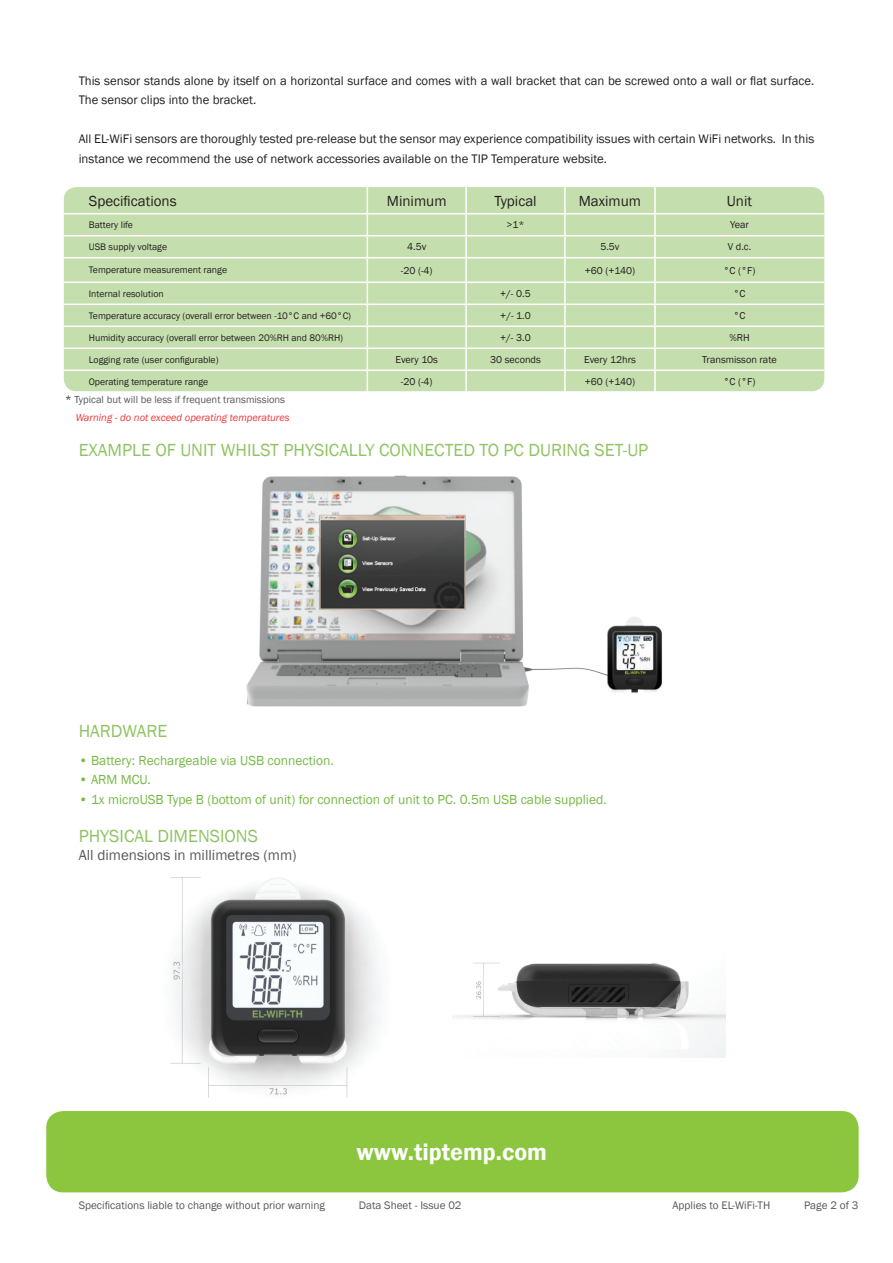
<style>
.page{position:relative;width:893px;height:1263px;background:#fff}
.page>*{position:absolute;margin:0;border:0;box-sizing:border-box;transform-origin:0 0}
.t1{font:600 24px "Franklin Gothic";color:#fff}
.t2{font:18px "Franklin Gothic";color:#8fc363}
.t3{font:15px "Franklin Gothic";color:#231f20}
.t4{font:15px "Franklin Gothic";color:#57585a}
.t5{font:13.5px "Franklin Gothic";color:#74b943}
.t6{font:12.75px/19.5px "Franklin Gothic";color:#231f20}
.t7{font:11.25px "Franklin Gothic";color:#57585a}
.t8{font:10.5px/18px "Franklin Gothic";color:#57585a}
.t9{font:10.35px "Franklin Gothic";color:#231f20}
.t10{font:9.75px "Franklin Gothic";color:#231f20}
.s1{font-size:11.25px;color:#231f20}
.s2{font-style:italic;color:#ee3638}
</style>
<div class="page">
<div style="left:64px;top:187px;width:760px;height:204px;background:#c5dead;border-radius:13px"></div>
<hr style="left:465px;top:187px;width:2px;height:26px;background:#fff">
<hr style="left:564px;top:187px;width:2px;height:26px;background:#fff">
<hr style="left:654px;top:187px;width:2px;height:26px;background:#fff">
<hr style="left:465px;top:214px;width:2px;height:21px;background:#fff">
<hr style="left:564px;top:214px;width:2px;height:21px;background:#fff">
<hr style="left:654px;top:214px;width:2px;height:21px;background:#fff">
<hr style="left:465px;top:236px;width:2px;height:21px;background:#fff">
<hr style="left:564px;top:236px;width:2px;height:21px;background:#fff">
<hr style="left:654px;top:236px;width:2px;height:21px;background:#fff">
<hr style="left:465px;top:258px;width:2px;height:24px;background:#fff">
<hr style="left:564px;top:258px;width:2px;height:24px;background:#fff">
<hr style="left:654px;top:258px;width:2px;height:24px;background:#fff">
<hr style="left:465px;top:283px;width:2px;height:21px;background:#fff">
<hr style="left:564px;top:283px;width:2px;height:21px;background:#fff">
<hr style="left:654px;top:283px;width:2px;height:21px;background:#fff">
<hr style="left:465px;top:305px;width:2px;height:21px;background:#fff">
<hr style="left:564px;top:305px;width:2px;height:21px;background:#fff">
<hr style="left:654px;top:305px;width:2px;height:21px;background:#fff">
<hr style="left:465px;top:327px;width:2px;height:20px;background:#fff">
<hr style="left:564px;top:327px;width:2px;height:20px;background:#fff">
<hr style="left:654px;top:327px;width:2px;height:20px;background:#fff">
<hr style="left:465px;top:349px;width:2px;height:20px;background:#fff">
<hr style="left:564px;top:349px;width:2px;height:20px;background:#fff">
<hr style="left:654px;top:349px;width:2px;height:20px;background:#fff">
<svg style="left:367px;top:187px;width:1px;height:204px"></svg>
<hr style="left:465px;top:371px;width:2px;height:21px;background:#fff">
<hr style="left:564px;top:371px;width:2px;height:21px;background:#fff">
<hr style="left:654px;top:371px;width:2px;height:21px;background:#fff">
<hr style="left:63px;top:213px;width:304px;height:1px;background:#fff">
<hr style="left:367px;top:213px;width:99px;height:1px;background:#fff">
<hr style="left:466px;top:213px;width:99px;height:1px;background:#fff">
<hr style="left:565px;top:213px;width:90px;height:1px;background:#fff">
<hr style="left:655px;top:213px;width:169px;height:1px;background:#fff">
<hr style="left:63px;top:235px;width:304px;height:1px;background:#fff">
<hr style="left:367px;top:235px;width:99px;height:1px;background:#fff">
<hr style="left:466px;top:235px;width:99px;height:1px;background:#fff">
<hr style="left:565px;top:235px;width:90px;height:1px;background:#fff">
<hr style="left:655px;top:235px;width:169px;height:1px;background:#fff">
<hr style="left:63px;top:257px;width:304px;height:1px;background:#fff">
<hr style="left:367px;top:257px;width:99px;height:1px;background:#fff">
<hr style="left:466px;top:257px;width:99px;height:1px;background:#fff">
<hr style="left:565px;top:257px;width:90px;height:1px;background:#fff">
<hr style="left:655px;top:257px;width:169px;height:1px;background:#fff">
<hr style="left:63px;top:282px;width:304px;height:1px;background:#fff">
<hr style="left:367px;top:282px;width:99px;height:1px;background:#fff">
<hr style="left:466px;top:282px;width:99px;height:1px;background:#fff">
<hr style="left:565px;top:282px;width:90px;height:1px;background:#fff">
<hr style="left:655px;top:282px;width:169px;height:1px;background:#fff">
<hr style="left:63px;top:304px;width:304px;height:1px;background:#fff">
<hr style="left:367px;top:304px;width:99px;height:1px;background:#fff">
<hr style="left:466px;top:304px;width:99px;height:1px;background:#fff">
<hr style="left:565px;top:304px;width:90px;height:1px;background:#fff">
<hr style="left:655px;top:304px;width:169px;height:1px;background:#fff">
<hr style="left:63px;top:326px;width:304px;height:1px;background:#fff">
<hr style="left:367px;top:326px;width:99px;height:1px;background:#fff">
<hr style="left:466px;top:326px;width:99px;height:1px;background:#fff">
<hr style="left:565px;top:326px;width:90px;height:1px;background:#fff">
<hr style="left:655px;top:326px;width:169px;height:1px;background:#fff">
<hr style="left:63px;top:347px;width:304px;height:2px;background:#fff">
<hr style="left:367px;top:347px;width:99px;height:2px;background:#fff">
<hr style="left:466px;top:347px;width:99px;height:2px;background:#fff">
<hr style="left:565px;top:347px;width:90px;height:2px;background:#fff">
<hr style="left:655px;top:347px;width:169px;height:2px;background:#fff">
<hr style="left:63px;top:369px;width:304px;height:2px;background:#fff">
<hr style="left:367px;top:369px;width:99px;height:2px;background:#fff">
<hr style="left:466px;top:369px;width:99px;height:2px;background:#fff">
<hr style="left:565px;top:369px;width:90px;height:2px;background:#fff">
<hr style="left:655px;top:369px;width:169px;height:2px;background:#fff">
<img style="left:246px;top:475px;width:416px;height:232px">
<img style="left:170px;top:877px;width:211px;height:221px">
<img style="left:452px;top:962px;width:273px;height:96px">
<div style="left:46px;top:1111px;width:813px;height:81px;background:#8bc63e;border-radius:17px"></div>
<p class="t6" style="left:79px;top:71px;width:737px">This sensor stands alone by itself on a horizontal surface and comes with a wall bracket that can be screwed onto a wall or flat surface.<br>The sensor clips into the bracket.</p>
<p class="t6" style="left:79px;top:130px;width:737px">All EL-WiFi sensors are thoroughly tested pre-release but the sensor may experience compatibility issues with certain WiFi networks. In this instance we recommend the use of network accessories available on the TIP Temperature website.</p>
<p class="t3" style="left:89px;top:191px;width:89px">Specifications</p>
<p class="t3" style="left:387px;top:191px;width:61px">Minimum</p>
<p class="t3" style="left:494px;top:191px;width:44px">Typical</p>
<p class="t3" style="left:579px;top:191px;width:64px">Maximum</p>
<p class="t3" style="left:727px;top:191px;width:27px">Unit</p>
<p class="t10" style="left:89px;top:219px;width:46px">Battery life</p>
<p class="t9" style="left:506px;top:218px;width:20px">&gt;1*</p>
<p class="t9" style="left:730px;top:218px;width:20px">Year</p>
<p class="t10" style="left:89px;top:241px;width:80px">USB supply voltage</p>
<p class="t9" style="left:407px;top:240px;width:21px">4.5v</p>
<p class="t9" style="left:600px;top:240px;width:21px">5.5v</p>
<p class="t9" style="left:728px;top:240px;width:25px">V d.c.</p>
<p class="t10" style="left:89px;top:264px;width:140px">Temperature measurement range</p>
<p class="t9" style="left:401px;top:264px;width:33px">-20 (-4)</p>
<p class="t9" style="left:585px;top:264px;width:52px">+60 (+140)</p>
<p class="t9" style="left:724px;top:264px;width:33px">°C (°F)</p>
<p class="t10" style="left:89px;top:287px;width:76px">Internal resolution</p>
<p class="t9" style="left:500px;top:287px;width:32px">+/- 0.5</p>
<p class="t9" style="left:733px;top:287px;width:13px">°C</p>
<p class="t10" style="left:89px;top:309px;width:264px">Temperature accuracy (overall error between -10°C and +60°C)</p>
<p class="t9" style="left:500px;top:309px;width:32px">+/- 1.0</p>
<p class="t9" style="left:733px;top:309px;width:13px">°C</p>
<p class="t10" style="left:89px;top:331px;width:256px">Humidity accuracy (overall error between 20%RH and 80%RH)</p>
<p class="t9" style="left:500px;top:331px;width:32px">+/- 3.0</p>
<p class="t9" style="left:729px;top:331px;width:22px">%RH</p>
<p class="t10" style="left:89px;top:353px;width:131px">Logging rate (user configurable)</p>
<p class="t9" style="left:395px;top:353px;width:44px">Every 10s</p>
<p class="t9" style="left:490px;top:353px;width:52px">30 seconds</p>
<p class="t9" style="left:584px;top:353px;width:53px">Every 12hrs</p>
<p class="t9" style="left:702px;top:353px;width:76px">Transmisson rate</p>
<p class="t10" style="left:89px;top:375px;width:121px">Operating temperature range</p>
<p class="t9" style="left:401px;top:375px;width:33px">-20 (-4)</p>
<p class="t9" style="left:585px;top:375px;width:52px">+60 (+140)</p>
<p class="t9" style="left:724px;top:375px;width:33px">°C (°F)</p>
<p class="t8" style="left:76px;top:391px;width:216px;text-indent:-11px"><span class="s1">*</span> Typical but will be less if frequent transmissions<br><span class="s2">Warning - do not exceed operating temperatures</span></p>
<h2 class="t2" style="left:79px;top:439px;width:571px">EXAMPLE OF UNIT WHILST PHYSICALLY CONNECTED TO PC DURING SET-UP</h2>
<h2 class="t2" style="left:79px;top:720px;width:90px">HARDWARE</h2>
<p class="t5" style="left:79px;top:752px;width:257px">• Battery: Rechargeable via USB connection.</p>
<p class="t5" style="left:79px;top:771px;width:74px">• ARM MCU.</p>
<p class="t5" style="left:79px;top:791px;width:530px">• 1x microUSB Type B (bottom of unit) for connection of unit to PC. 0.5m USB cable supplied.</p>
<h2 class="t2" style="left:79px;top:825px;width:181px">PHYSICAL DIMENSIONS</h2>
<p class="t4" style="left:79px;top:845px;width:219px">All dimensions in millimetres (mm)</p>
<h1 class="t1" style="left:357px;top:1137px;width:192px">www.tiptemp.com</h1>
<p class="t7" style="left:79px;top:1198px;width:248px">Specifications liable to change without prior warning</p>
<p class="t7" style="left:359px;top:1198px;width:104px">Data Sheet - Issue 02</p>
<p class="t7" style="left:672px;top:1198px;width:99px">Applies to EL-WiFi-TH</p>
<p class="t7" style="left:804px;top:1198px;width:56px">Page 2 of 3</p>
</div>
